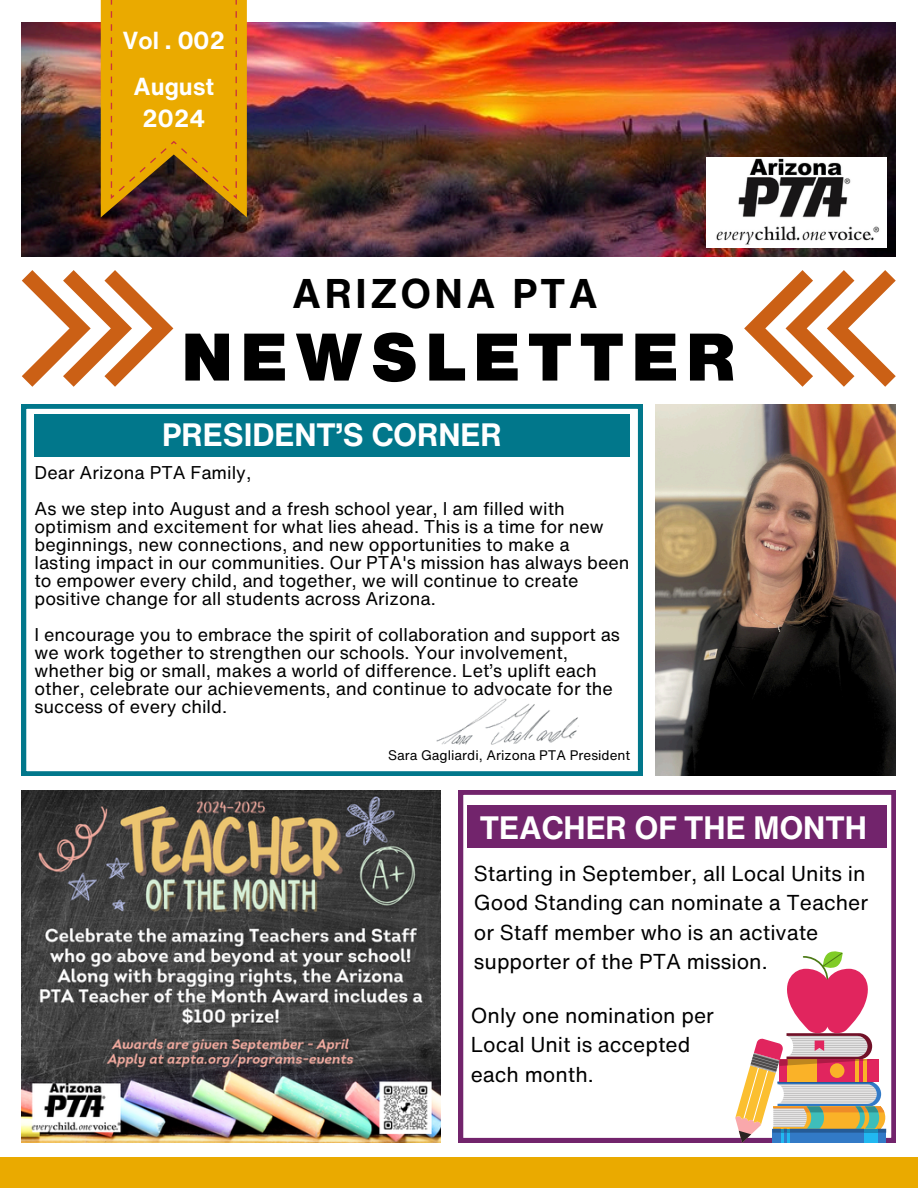
<style>
.page{position:relative;width:918px;height:1188px;background:#fff}
.page>*{position:absolute;margin:0;border:0;box-sizing:border-box;transform-origin:0 0}
.t1{font:900 65.85px "Helvetica Now Text";letter-spacing:.11em;color:#000}
.t2{font:700 40.35px "Helvetica Now Text";letter-spacing:.085em;color:#000}
.t3{font:700 31.5px "Helvetica Now Text";color:#fff}
.t4{font:700 24px/32.7px "Helvetica Now Text";color:#fff;text-align:center}
.t5{font:21px/29.2px "Helvetica Now Text";color:#000}
.t6{font:18px/18px "Helvetica Now Text";color:#000}
.t7{font:13.5px "Helvetica Now Text";color:#000}
</style>
<div class="page">
<img style="left:22px;top:23px;width:874px;height:234px">
<svg style="left:22px;top:404px;width:620px;height:372px"></svg>
<img style="left:656px;top:404px;width:240px;height:372px">
<div style="left:35px;top:414px;width:595px;height:42px;background:#01778b"></div>
<svg style="left:459px;top:790px;width:436px;height:352px"></svg>
<div style="left:468px;top:805px;width:419px;height:42px;background:#72246c"></div>
<div style="left:0;top:1157px;width:918px;height:31px;background:#eaaa00"></div>
<svg style="left:744px;top:270px;width:152px;height:117px"></svg>
<svg style="left:22px;top:270px;width:151px;height:117px"></svg>
<svg style="left:101px;top:0;width:146px;height:217px;background:#d29406"></svg>
<img style="left:707px;top:157px;width:180px;height:90px">
<img style="left:429px;top:699px;width:161px;height:50px">
<img style="left:21px;top:790px;width:420px;height:352px">
<svg style="left:735px;top:949px;width:152px;height:194px"></svg>
<h6 class="t4" style="left:122px;top:23px;width:104px">Vol . 002</h6>
<h6 class="t4" style="left:134px;top:69px;width:82px">August<br>2024</h6>
<h1 class="t2" style="left:292px;top:263px;width:307px">ARIZONA PTA</h1>
<p class="t1" style="left:181px;top:307px;width:557px">NEWSLETTER</p>
<h3 class="t3" style="left:162px;top:411px;width:341px">PRESIDENT’S CORNER</h3>
<h2 class="t6" style="left:35px;top:463px;width:218px">Dear Arizona PTA Family,</h2>
<p class="t6" style="left:35px;top:499px;width:597px">As we step into August and a fresh school year, I am filled with optimism and excitement for what lies ahead. This is a time for new beginnings, new connections, and new opportunities to make a lasting impact in our communities. Our PTA's mission has always been to empower every child, and together, we will continue to create positive change for all students across Arizona.</p>
<p class="t6" style="left:35px;top:625px;width:587px">I encourage you to embrace the spirit of collaboration and support as we work together to strengthen our schools. Your involvement, whether big or small, makes a world of difference. Let’s uplift each other, celebrate our achievements, and continue to advocate for the success of every child.</p>
<p class="t7" style="left:388px;top:745px;width:244px">Sara Gagliardi, Arizona PTA President</p>
<h6 class="t3" style="left:480px;top:804px;width:389px">TEACHER OF THE MONTH</h6>
<p class="t5" style="left:474px;top:859px;width:396px">Starting in September, all Local Units in Good Standing can nominate a Teacher or Staff member who is an activate supporter of the PTA mission.</p>
<p class="t5" style="left:471px;top:1001px;width:245px">Only one nomination per<br>Local Unit is accepted each month.</p>
</div>
